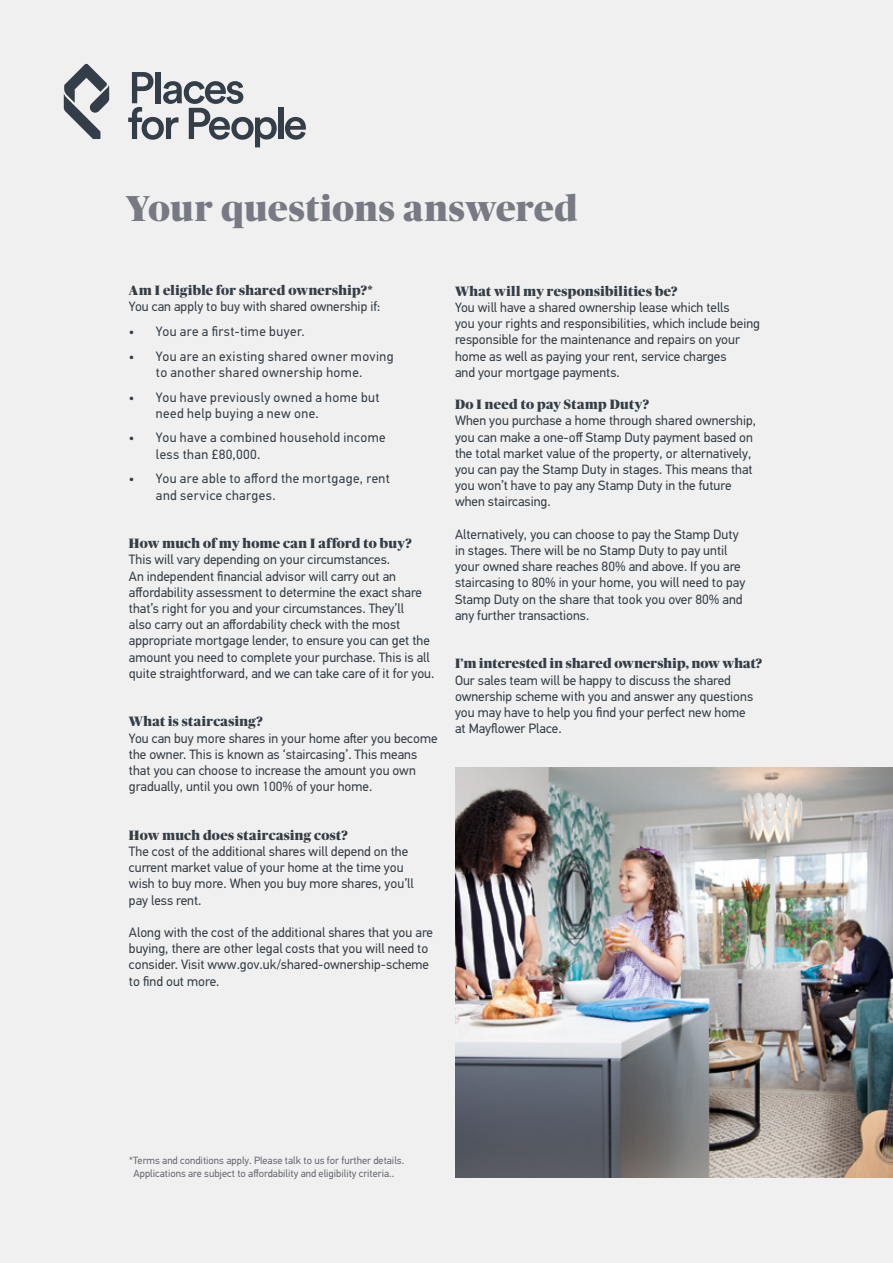
<style>
.page{position:relative;width:893px;height:1263px;background:#f0f0f0}
.page>*{position:absolute;margin:0;border:0;box-sizing:border-box;transform-origin:0 0}
.t1{font:900 36px "Publico Banner";letter-spacing:.02em;color:#787a83}
.t2{font:13.5px/16.2px "PF Din Text Std";color:#343e48}
.t3{font:13.5px/16.2px "PF Din Text Std";letter-spacing:.03em;color:#343e48}
.t4{font:900 13.5px "Publico Banner";letter-spacing:.025em;color:#343e48}
.t5{font:10.5px/12.6px "PF Din Text Std";color:#666972;text-align:center}
</style>
<div class="page">
<img style="left:455px;top:768px;width:438px;height:410px">
<svg style="left:128px;top:72px;width:149px;height:75px"></svg>
<div style="left:278px;top:108px;width:5px;height:31px;background:#343e48"></div>
<svg style="left:285px;top:117px;width:21px;height:23px"></svg>
<svg style="left:64px;top:64px;width:45px;height:75px"></svg>
<h1 class="t1" style="left:126px;top:182px;width:453px">Your questions answered</h1>
<p class="t4" style="left:129px;top:280px;width:245px">Am I eligible for shared ownership?*</p>
<p class="t2" style="left:129px;top:299px;width:253px">You can apply to buy with shared ownership if:</p>
<p class="t3" style="left:129px;top:323px;width:177px">• You are a first-time buyer.</p>
<p class="t3" style="left:129px;top:348px;width:266px;text-align:center">• You are an existing shared owner moving to another shared ownership home.</p>
<p class="t3" style="left:156px;top:389px;width:225px;text-indent:-27px">• You have previously owned a home but need help buying a new one.</p>
<p class="t3" style="left:156px;top:430px;width:231px;text-indent:-27px">• You have a combined household income less than £80,000.</p>
<p class="t3" style="left:156px;top:471px;width:235px;text-indent:-27px">• You are able to afford the mortgage, rent and service charges.</p>
<p class="t4" style="left:129px;top:534px;width:284px">How much of my home can I afford to buy?</p>
<p class="t2" style="left:129px;top:552px;width:307px">This will vary depending on your circumstances.<br>An independent financial advisor will carry out an affordability assessment to determine the exact share that’s right for you and your circumstances. They’ll<br>also carry out an affordability check with the most appropriate mortgage lender, to ensure you can get the amount you need to complete your purchase. This is all quite straightforward, and we can take care of it for you.</p>
<p class="t4" style="left:129px;top:712px;width:135px">What is staircasing?</p>
<p class="t2" style="left:129px;top:730px;width:310px">You can buy more shares in your home after you become the owner. This is known as ‘staircasing’. This means that you can choose to increase the amount you own gradually, until you own 100% of your home.</p>
<p class="t4" style="left:129px;top:825px;width:221px">How much does staircasing cost?</p>
<p class="t2" style="left:129px;top:843px;width:286px">The cost of the additional shares will depend on the current market value of your home at the time you wish to buy more. When you buy more shares, you’ll pay less rent.</p>
<p class="t2" style="left:129px;top:924px;width:306px">Along with the cost of the additional shares that you are buying, there are other legal costs that you will need to consider. Visit www.gov.uk/shared-ownership-scheme to find out more.</p>
<p class="t4" style="left:455px;top:281px;width:224px">What will my responsibilities be?</p>
<p class="t2" style="left:455px;top:299px;width:307px">You will have a shared ownership lease which tells<br>you your rights and responsibilities, which include being responsible for the maintenance and repairs on your home as well as paying your rent, service charges<br>and your mortgage payments.</p>
<p class="t4" style="left:455px;top:395px;width:196px">Do I need to pay Stamp Duty?</p>
<p class="t2" style="left:455px;top:413px;width:303px">When you purchase a home through shared ownership, you can make a one-off Stamp Duty payment based on the total market value of the property, or alternatively, you can pay the Stamp Duty in stages. This means that you won’t have to pay any Stamp Duty in the future when staircasing.</p>
<p class="t2" style="left:455px;top:526px;width:292px">Alternatively, you can choose to pay the Stamp Duty in stages. There will be no Stamp Duty to pay until your owned share reaches 80% and above. If you are staircasing to 80% in your home, you will need to pay Stamp Duty on the share that took you over 80% and any further transactions.</p>
<p class="t4" style="left:455px;top:654px;width:309px">I’m interested in shared ownership, now what?</p>
<p class="t2" style="left:455px;top:672px;width:300px">Our sales team will be happy to discuss the shared ownership scheme with you and answer any questions you may have to help you find your perfect new home at Mayflower Place.</p>
<p class="t5" style="left:129px;top:1154px;width:276px">*Terms and conditions apply. Please talk to us for further details.<br>Applications are subject to affordability and eligibility criteria..</p>
</div>
